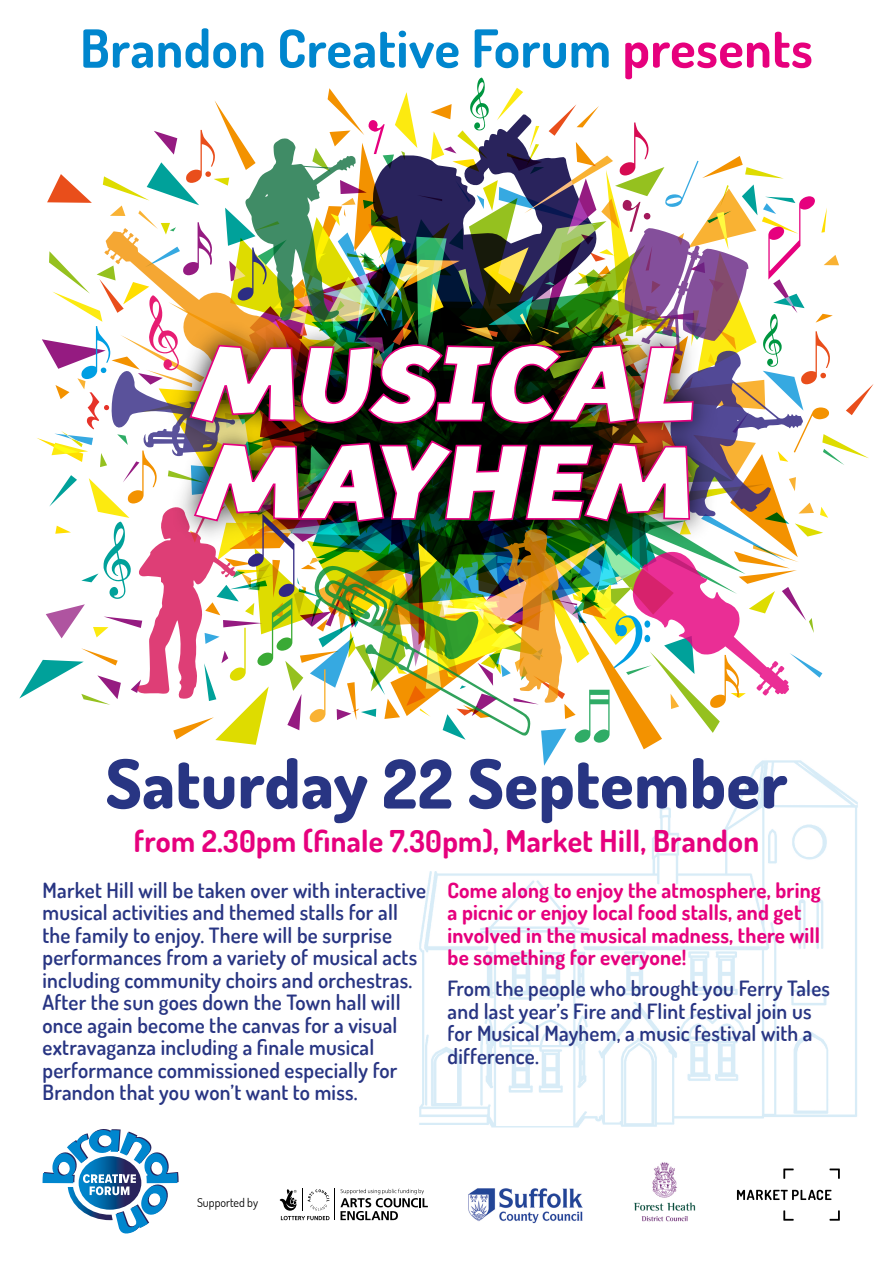
<style>
.page{position:relative;width:893px;height:1263px;background:#fff}
.page>*{position:absolute;margin:0;border:0;box-sizing:border-box;transform-origin:0 0}
.t1{font:800 67.5px "Dosis";letter-spacing:.01em;color:#283583}
.t2{font:700 52.5px "Dosis";letter-spacing:.01em;color:#0086ce}
.t3{font:700 30px "Dosis";letter-spacing:.01em;color:#e6007d}
.t4{font:600 21px/22.5px "Dosis";letter-spacing:.01em;color:#283583}
.t5{font:700 21px/22.5px "Dosis";letter-spacing:.01em;color:#e6007d}
.t6{font:12px "Dosis";color:#000}
.s1{color:#e6007d}
</style>
<div class="page">
<img style="left:419px;top:766px;width:439px;height:362px">
<svg style="left:43px;top:1129px;width:136px;height:105px"></svg>
<img style="left:19px;top:78px;width:855px;height:688px">
<svg style="left:737px;top:1190px;width:94px;height:10px"></svg>
<svg style="left:783px;top:1210px;width:11px;height:11px"></svg>
<svg style="left:829px;top:1210px;width:11px;height:11px"></svg>
<svg style="left:783px;top:1168px;width:11px;height:11px"></svg>
<svg style="left:829px;top:1168px;width:11px;height:11px"></svg>
<svg style="left:280px;top:1188px;width:49px;height:32px"></svg>
<svg style="left:340px;top:1189px;width:88px;height:31px"></svg>
<hr style="left:335px;top:1188px;width:1px;height:32px;background:#000">
<img style="left:468px;top:1188px;width:115px;height:36px">
<img style="left:634px;top:1162px;width:62px;height:60px">
<h2 class="t2" style="left:80px;top:15px;width:734px">Brandon Creative Forum <span class="s1">presents</span></h2>
<h1 class="t1" style="left:106px;top:740px;width:683px">Saturday 22 September</h1>
<h3 class="t3" style="left:134px;top:822px;width:627px">from 2.30pm (finale 7.30pm), Market Hill, Brandon</h3>
<p class="t4" style="left:43px;top:878px;width:385px">Market Hill will be taken over with interactive musical activities and themed stalls for all the family to enjoy. There will be surprise performances from a variety of musical acts including community choirs and orchestras.<br>After the sun goes down the Town hall will once again become the canvas for a visual extravaganza including a finale musical performance commissioned especially for Brandon that you won’t want to miss.</p>
<p class="t5" style="left:448px;top:878px;width:375px">Come along to enjoy the atmosphere, bring a picnic or enjoy local food stalls, and get involved in the musical madness, there will be something for everyone!</p>
<p class="t4" style="left:448px;top:977px;width:384px">From the people who brought you Ferry Tales and last year’s Fire and Flint festival join us for Musical Mayhem, a music festival with a difference.</p>
<p class="t6" style="left:197px;top:1194px;width:63px">Supported by</p>
</div>
